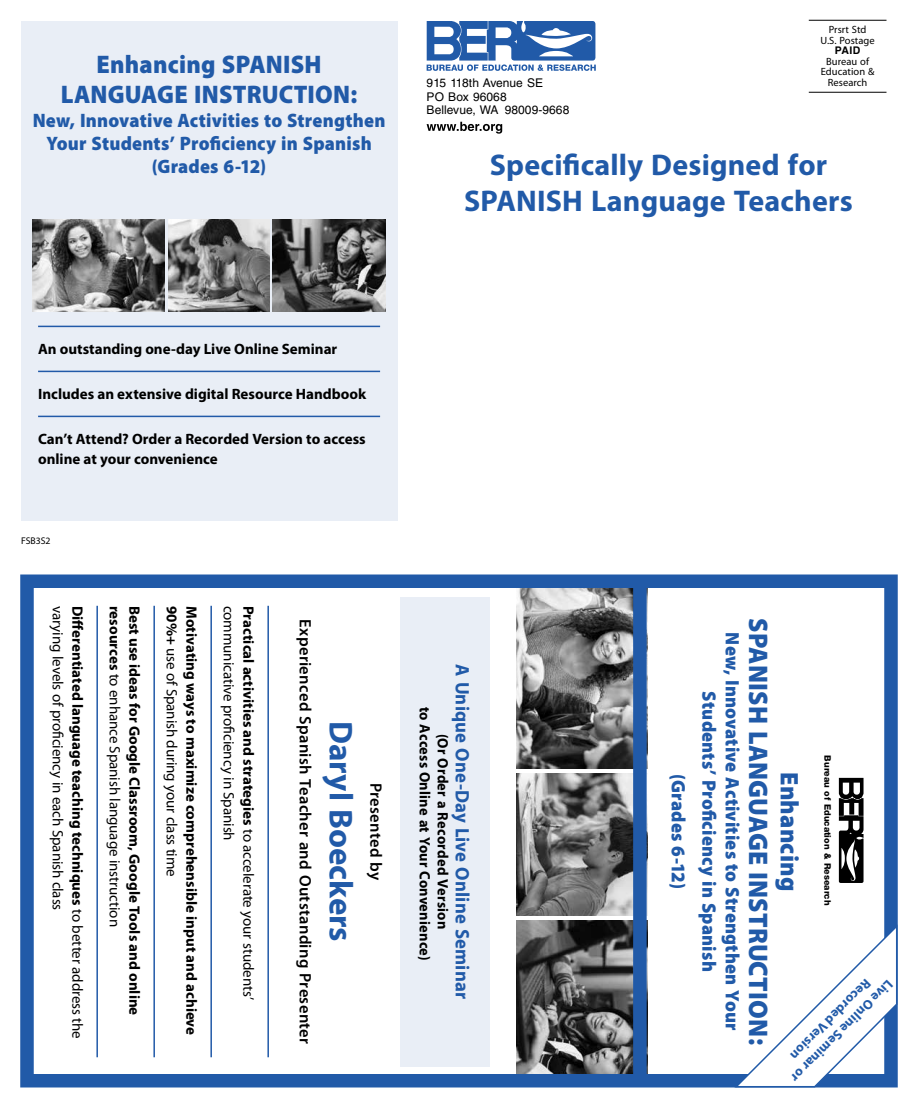
<style>
.page{position:relative;width:918px;height:1107px;background:#fff}
.page>*{position:absolute;margin:0;border:0;box-sizing:border-box;transform-origin:0 0}
.t1{font:700 33px "Myriad Pro";color:#215aa8}
.t2{font:700 30px/36px "Myriad Pro";letter-spacing:.005em;color:#215aa8;text-align:center}
.t3{font:900 27px "Myriad Pro";letter-spacing:.01em;color:#215aa8;scale:.95 1}
.t4{font:900 25.5px/30.6px "Myriad Pro";letter-spacing:.01em;color:#215aa8;text-align:center;scale:.95 1}
.t5{font:900 19.5px/23.4px "Myriad Pro";letter-spacing:.01em;color:#215aa8;text-align:center;scale:.95 1}
.t6{font:700 19.5px "Myriad Pro";letter-spacing:.01em;color:#215aa8;scale:.96 1}
.t7{font:600 16.5px "Myriad Pro";letter-spacing:.02em;color:#000}
.t8{font:700 15px/19.5px "Myriad Pro";color:#000}
.t9{font:15px/19.5px "Myriad Pro";letter-spacing:-.01em;color:#000}
.t10{font:700 15px/18px "Myriad Pro";color:#000;text-align:center;scale:.96 1}
.t11{font:700 13.5px "Myriad Pro";color:#215aa8}
.t12{font:12px/13.5px "Helvetica LT Std";letter-spacing:.005em;color:#000}
.t13{font:10.5px/10.5px "Myriad Pro";letter-spacing:.005em;color:#000;text-align:center}
.t14{font:700 10.5px "Helvetica LT Std";color:#000}
.t15{font:9.75px "Myriad Pro";color:#000}
.t16{font:800 9px "Helvetica Neue LT Std";color:#000}
.s1{font-weight:700}
.s2{font-weight:400}
</style>
<div class="page">
<div style="left:21px;top:21px;width:376px;height:499px;background:#e9eef6"></div>
<hr style="left:38px;top:326px;width:342px;height:1px;background:#215aa8">
<hr style="left:38px;top:371px;width:342px;height:1px;background:#215aa8">
<hr style="left:38px;top:416px;width:342px;height:1px;background:#215aa8">
<hr style="left:267px;top:606px;width:2px;height:451px;background:#215aa8">
<hr style="left:210px;top:606px;width:2px;height:451px;background:#215aa8">
<hr style="left:153px;top:606px;width:2px;height:451px;background:#215aa8">
<hr style="left:96px;top:606px;width:2px;height:451px;background:#215aa8">
<hr style="left:809px;top:20px;width:78px;height:1px;background:#000">
<hr style="left:809px;top:92px;width:78px;height:1px;background:#000">
<svg style="left:427px;top:21px;width:169px;height:50px"></svg>
<svg style="left:427px;top:122px;width:75px;height:12px"></svg>
<div style="left:400px;top:597px;width:90px;height:469px;background:#e9eef6"></div>
<svg style="left:839px;top:778px;width:25px;height:105px"></svg>
<img style="left:516px;top:589px;width:117px;height:179px">
<img style="left:516px;top:921px;width:117px;height:152px">
<img style="left:516px;top:774px;width:117px;height:142px">
<div style="left:20px;top:574px;width:878px;height:514px;border:14px solid #215aa8"></div>
<img style="left:33px;top:219px;width:132px;height:93px">
<img style="left:273px;top:219px;width:112px;height:93px">
<img style="left:168px;top:219px;width:101px;height:93px">
<div style="left:633px;top:579px;width:14px;height:505px;background:#215aa8"></div>
<svg style="left:733px;top:924px;width:165px;height:164px"></svg>
<h3 class="t4" style="left:61px;top:48px;width:314px">Enhancing SPANISH<br>LANGUAGE INSTRUCTION:</h3>
<h3 class="t5" style="left:33px;top:108px;width:373px">New, Innovative Activities to Strengthen<br>Your Students’ Proficiency in Spanish (Grades 6-12)</h3>
<p class="t13" style="left:821px;top:24px;width:56px">Prsrt Std<br>U.S. Postage</p>
<p class="t14" style="left:835px;top:44px;width:27px">PAID</p>
<p class="t13" style="left:821px;top:56px;width:55px">Bureau of<br>Education &amp;</p>
<p class="t12" style="left:427px;top:76px;width:118px">915 118th Avenue SE</p>
<p class="t13" style="left:828px;top:77px;width:41px">Research</p>
<p class="t12" style="left:427px;top:90px;width:144px">PO Box 96068<br>Bellevue, WA 98009‑9668</p>
<h2 class="t2" style="left:464px;top:146px;width:390px">Specifically Designed for<br>SPANISH Language Teachers</h2>
<p class="t8" style="left:38px;top:339px;width:301px">An outstanding one-day Live Online Seminar</p>
<p class="t8" style="left:38px;top:384px;width:330px">Includes an extensive digital Resource Handbook</p>
<p class="t8" style="left:38px;top:429px;width:329px">Can’t Attend? Order a Recorded Version to access online at your convenience</p>
<p class="t15" style="left:21px;top:535px;width:31px">FSB3S2</p>
<p class="t9" style="left:87px;top:606px;width:435px;rotate:90deg"><span class="s1">Differentiated language teaching techniques</span> to better address the varying levels of proficiency in each Spanish class</p>
<p class="t9" style="left:125px;top:606px;width:323px;rotate:90deg"><span class="s1">resources</span> to enhance Spanish language instruction</p>
<p class="t8" style="left:145px;top:606px;width:411px;rotate:90deg">Best use ideas for Google Classroom, Google Tools and online</p>
<p class="t9" style="left:182px;top:606px;width:273px;rotate:90deg"><span class="s1">90%+</span> use of Spanish during your class time</p>
<p class="t8" style="left:202px;top:606px;width:431px;rotate:90deg">Motivating ways to maximize comprehensible input and achieve</p>
<p class="t9" style="left:239px;top:606px;width:236px;rotate:90deg">communicative proficiency in Spanish</p>
<p class="t8" style="left:259px;top:606px;width:395px;rotate:90deg">Practical activities and strategies <span class="s2">to accelerate your students’</span></p>
<p class="t7" style="left:316px;top:619px;width:426px;rotate:90deg">Experienced Spanish Teacher and Outstanding Presenter</p>
<h1 class="t1" style="left:363px;top:721px;width:222px;rotate:90deg">Daryl Boeckers</h1>
<p class="t7" style="left:386px;top:783px;width:99px;rotate:90deg">Presented by</p>
<h3 class="t6" style="left:475px;top:664px;width:350px;rotate:90deg">A Unique One-Day Live Online Seminar</h3>
<p class="t10" style="left:452px;top:707px;width:265px;rotate:90deg">(Or Order a Recorded Version<br>to Access Online at Your Convenience)</p>
<h3 class="t5" style="left:691px;top:774px;width:122px;rotate:90deg">(Grades 6-12)</h3>
<h3 class="t5" style="left:745px;top:632px;width:421px;rotate:90deg">New, Innovative Activities to Strengthen Your<br>Students’ Proficiency in Spanish</h3>
<h3 class="t3" style="left:776px;top:618px;width:451px;rotate:90deg">SPANISH LANGUAGE INSTRUCTION:</h3>
<p class="t16" style="left:833px;top:755px;width:151px;rotate:90deg">Bureau of Education &amp; Research</p>
<h3 class="t4" style="left:806px;top:772px;width:127px;rotate:90deg">Enhancing</h3>
<p class="t11" style="left:875px;top:988px;width:109px;rotate:135deg">Recorded Version</p>
<p class="t11" style="left:897px;top:988px;width:139px;rotate:135deg">Live Online Seminar or</p>
</div>
